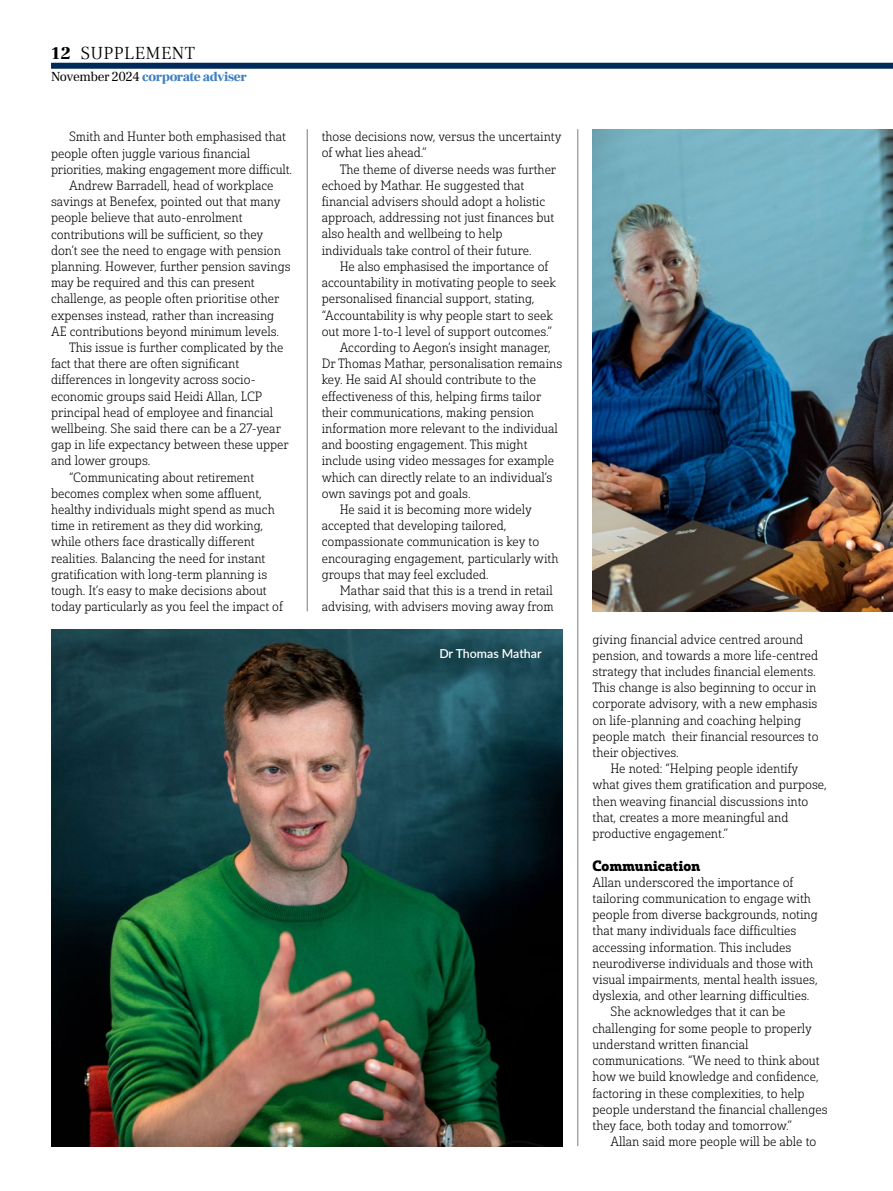
<style>
.page{position:relative;width:893px;height:1191px;background:#fff}
.page>*{position:absolute;margin:0;border:0;box-sizing:border-box;transform-origin:0 0}
.t1{font:300 18px "Frank Ruhl Libre";letter-spacing:.025em;color:#000}
.t2{font:14.7px "Solitas Slab Nor Bol";color:#000}
.t3{font:900 13.5px "Frank Ruhl Libre";letter-spacing:-.03em;color:#4080c2}
.t4{font:13.2px/16.2px "Solitas Slab Nor Lig";color:#000}
.t5{font:600 12.3px "Lato";color:#fff}
.s1{font-weight:900}
.s2{font-weight:400;color:#000}
</style>
<div class="page">
<div style="left:51px;top:63px;width:842px;height:6px;background:#002a5a"></div>
<img style="left:592px;top:129px;width:301px;height:482px">
<hr style="left:307px;top:129px;width:1px;height:482px;background:#7c7b7b">
<hr style="left:577px;top:129px;width:1px;height:1017px;background:#7c7b7b">
<img style="left:51px;top:629px;width:512px;height:517px">
<h1 class="t1" style="left:51px;top:42px;width:146px"><span class="s1">12</span> SUPPLEMENT</h1>
<p class="t3" style="left:51px;top:69px;width:197px"><span class="s2">November 2024</span> corporate adviser</p>
<p class="t4" style="left:69px;top:129px;width:218px">Smith and Hunter both emphasised that</p>
<p class="t4" style="left:51px;top:145px;width:201px">people often juggle various financial</p>
<p class="t4" style="left:51px;top:161px;width:242px">priorities, making engagement more difficult.</p>
<p class="t4" style="left:69px;top:178px;width:206px">Andrew Barradell, head of workplace</p>
<p class="t4" style="left:51px;top:194px;width:231px">savings at Benefex, pointed out that many</p>
<p class="t4" style="left:51px;top:210px;width:193px">people believe that auto-enrolment</p>
<p class="t4" style="left:51px;top:226px;width:214px">contributions will be sufficient, so they</p>
<p class="t4" style="left:51px;top:242px;width:231px">don’t see the need to engage with pension</p>
<p class="t4" style="left:51px;top:259px;width:241px">planning. However, further pension savings</p>
<p class="t4" style="left:51px;top:275px;width:205px">may be required and this can present</p>
<p class="t4" style="left:51px;top:291px;width:230px">challenge, as people often prioritise other</p>
<p class="t4" style="left:51px;top:307px;width:225px">expenses instead, rather than increasing</p>
<p class="t4" style="left:51px;top:323px;width:230px">AE contributions beyond minimum levels.</p>
<p class="t4" style="left:69px;top:340px;width:216px">This issue is further complicated by the</p>
<p class="t4" style="left:51px;top:356px;width:190px">fact that there are often significant</p>
<p class="t4" style="left:51px;top:372px;width:206px">differences in longevity across socio-</p>
<p class="t4" style="left:51px;top:388px;width:213px">economic groups said Heidi Allan, LCP</p>
<p class="t4" style="left:51px;top:404px;width:224px">principal head of employee and financial</p>
<p class="t4" style="left:51px;top:420px;width:231px">wellbeing. She said there can be a 27-year</p>
<p class="t4" style="left:51px;top:437px;width:239px">gap in life expectancy between these upper</p>
<p class="t4" style="left:51px;top:453px;width:101px">and lower groups.</p>
<p class="t4" style="left:69px;top:469px;width:187px">“Communicating about retirement</p>
<p class="t4" style="left:51px;top:485px;width:212px">becomes complex when some affluent,</p>
<p class="t4" style="left:51px;top:501px;width:225px">healthy individuals might spend as much</p>
<p class="t4" style="left:51px;top:518px;width:214px">time in retirement as they did working,</p>
<p class="t4" style="left:51px;top:534px;width:205px">while others face drastically different</p>
<p class="t4" style="left:51px;top:550px;width:216px">realities. Balancing the need for instant</p>
<p class="t4" style="left:51px;top:566px;width:218px">gratification with long-term planning is</p>
<p class="t4" style="left:51px;top:582px;width:217px">tough. It’s easy to make decisions about</p>
<p class="t4" style="left:51px;top:599px;width:233px">today particularly as you feel the impact of</p>
<p class="t4" style="left:322px;top:129px;width:241px">those decisions now, versus the uncertainty of what lies ahead.”</p>
<p class="t4" style="left:322px;top:161px;width:236px;text-indent:18px">The theme of diverse needs was further echoed by Mathar. He suggested that financial advisers should adopt a holistic approach, addressing not just finances but also health and wellbeing to help individuals take control of their future.</p>
<p class="t4" style="left:340px;top:258px;width:210px">He also emphasised the importance of</p>
<p class="t4" style="left:322px;top:275px;width:236px">accountability in motivating people to seek</p>
<p class="t4" style="left:322px;top:291px;width:214px">personalised financial support, stating,</p>
<p class="t4" style="left:322px;top:307px;width:233px">“Accountability is why people start to seek</p>
<p class="t4" style="left:322px;top:323px;width:232px">out more 1-to-1 level of support outcomes.”</p>
<p class="t4" style="left:340px;top:339px;width:213px">According to Aegon’s insight manager,</p>
<p class="t4" style="left:322px;top:356px;width:242px">Dr Thomas Mathar, personalisation remains</p>
<p class="t4" style="left:322px;top:372px;width:216px">key. He said AI should contribute to the</p>
<p class="t4" style="left:322px;top:388px;width:221px">effectiveness of this, helping firms tailor</p>
<p class="t4" style="left:322px;top:404px;width:214px">their communications, making pension</p>
<p class="t4" style="left:322px;top:420px;width:237px">information more relevant to the individual</p>
<p class="t4" style="left:322px;top:437px;width:207px">and boosting engagement. This might</p>
<p class="t4" style="left:322px;top:453px;width:234px">include using video messages for example</p>
<p class="t4" style="left:322px;top:469px;width:232px">which can directly relate to an individual’s</p>
<p class="t4" style="left:322px;top:485px;width:150px">own savings pot and goals.</p>
<p class="t4" style="left:340px;top:501px;width:194px">He said it is becoming more widely</p>
<p class="t4" style="left:322px;top:518px;width:186px">accepted that developing tailored,</p>
<p class="t4" style="left:322px;top:534px;width:219px">compassionate communication is key to</p>
<p class="t4" style="left:322px;top:550px;width:238px">encouraging engagement, particularly with</p>
<p class="t4" style="left:322px;top:566px;width:169px">groups that may feel excluded.</p>
<p class="t4" style="left:340px;top:582px;width:215px">Mathar said that this is a trend in retail</p>
<p class="t4" style="left:322px;top:599px;width:233px">advising, with advisers moving away from</p>
<p class="t5" style="left:439px;top:644px;width:104px">Dr Thomas Mathar</p>
<p class="t4" style="left:592px;top:631px;width:212px">giving financial advice centred around</p>
<p class="t4" style="left:592px;top:647px;width:227px">pension, and towards a more life-centred</p>
<p class="t4" style="left:592px;top:663px;width:225px">strategy that includes financial elements.</p>
<p class="t4" style="left:592px;top:680px;width:225px">This change is also beginning to occur in</p>
<p class="t4" style="left:592px;top:696px;width:226px">corporate advisory, with a new emphasis</p>
<p class="t4" style="left:592px;top:712px;width:210px">on life-planning and coaching helping</p>
<p class="t4" style="left:592px;top:728px;width:228px">people match their financial resources to</p>
<p class="t4" style="left:592px;top:744px;width:88px">their objectives.</p>
<p class="t4" style="left:610px;top:761px;width:189px">He noted: “Helping people identify</p>
<p class="t4" style="left:592px;top:777px;width:236px">what gives them gratification and purpose,</p>
<p class="t4" style="left:592px;top:793px;width:217px">then weaving financial discussions into</p>
<p class="t4" style="left:592px;top:809px;width:197px">that, creates a more meaningful and</p>
<p class="t4" style="left:592px;top:825px;width:137px">productive engagement.”</p>
<p class="t2" style="left:592px;top:855px;width:109px">Communication</p>
<p class="t4" style="left:592px;top:874px;width:202px">Allan underscored the importance of</p>
<p class="t4" style="left:592px;top:890px;width:220px">tailoring communication to engage with</p>
<p class="t4" style="left:592px;top:907px;width:227px">people from diverse backgrounds, noting</p>
<p class="t4" style="left:592px;top:923px;width:205px">that many individuals face difficulties</p>
<p class="t4" style="left:592px;top:939px;width:200px">accessing information. This includes</p>
<p class="t4" style="left:592px;top:955px;width:222px">neurodiverse individuals and those with</p>
<p class="t4" style="left:592px;top:971px;width:227px">visual impairments, mental health issues,</p>
<p class="t4" style="left:592px;top:988px;width:218px">dyslexia, and other learning difficulties.</p>
<p class="t4" style="left:610px;top:1004px;width:177px">She acknowledges that it can be</p>
<p class="t4" style="left:592px;top:1020px;width:221px">challenging for some people to properly</p>
<p class="t4" style="left:592px;top:1036px;width:157px">understand written financial</p>
<p class="t4" style="left:592px;top:1052px;width:229px">communications. “We need to think about</p>
<p class="t4" style="left:592px;top:1069px;width:228px">how we build knowledge and confidence,</p>
<p class="t4" style="left:592px;top:1085px;width:213px">factoring in these complexities, to help</p>
<p class="t4" style="left:592px;top:1101px;width:237px">people understand the financial challenges</p>
<p class="t4" style="left:592px;top:1117px;width:201px">they face, both today and tomorrow.”</p>
<p class="t4" style="left:610px;top:1133px;width:207px">Allan said more people will be able to</p>
</div>
